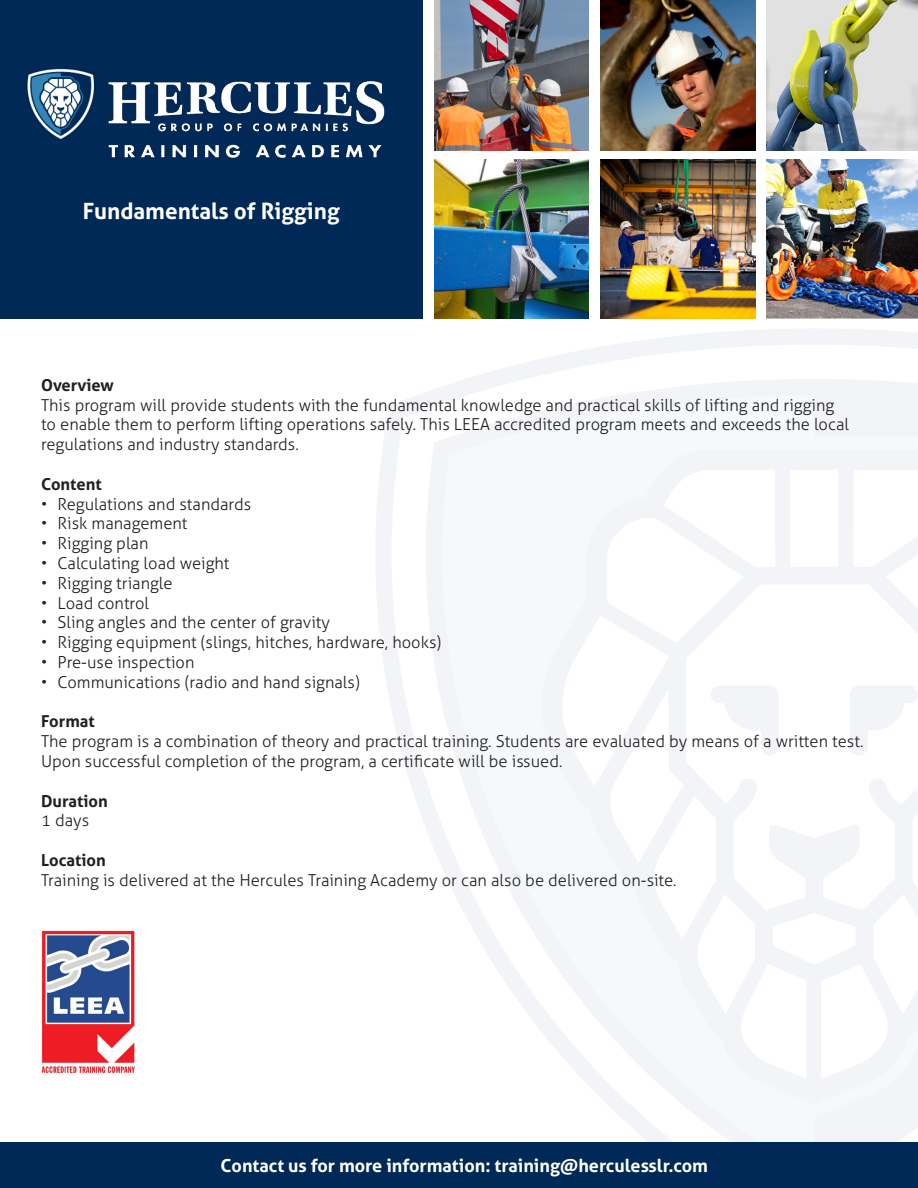
<style>
.page{position:relative;width:918px;height:1188px;background:#fff}
.page>*{position:absolute;margin:0;border:0;box-sizing:border-box;transform-origin:0 0}
.t1{font:700 22.5px "Aller";color:#fff}
.t2{font:700 18px "Aller";color:#fff}
.t3{font:300 16.5px/19.8px "Aller";color:#231f20}
.t4{font:700 16.5px "Aller";color:#231f20}
</style>
<div class="page">
<svg style="left:376px;top:329px;width:542px;height:380px"></svg>
<svg style="left:392px;top:345px;width:526px;height:482px"></svg>
<svg style="left:426px;top:379px;width:492px;height:487px;fill:#f3f4f7"></svg>
<svg style="left:442px;top:395px;width:476px;height:747px;fill:#f5f9fb"></svg>
<svg style="left:540px;top:449px;width:378px;height:655px;fill:#f5f9fb"></svg>
<svg style="left:558px;top:470px;width:360px;height:609px"></svg>
<div style="left:0;top:0;width:423px;height:319px;background:#002958"></div>
<img style="left:767px;top:0;width:151px;height:150px">
<img style="left:767px;top:160px;width:151px;height:159px">
<img style="left:434px;top:160px;width:155px;height:159px">
<img style="left:600px;top:160px;width:155px;height:159px">
<img style="left:600px;top:0;width:155px;height:150px">
<img style="left:434px;top:0;width:155px;height:150px">
<div style="left:0;top:1142px;width:918px;height:46px;background:#002958"></div>
<img style="left:41px;top:930px;width:94px;height:144px">
<img style="left:26px;top:67px;width:359px;height:91px">
<p class="t1" style="left:83px;top:197px;width:258px">Fundamentals of Rigging</p>
<p class="t4" style="left:41px;top:375px;width:74px">Overview</p>
<p class="t3" style="left:41px;top:395px;width:810px">This program will provide students with the fundamental knowledge and practical skills of lifting and rigging to enable them to perform lifting operations safely. This LEEA accredited program meets and exceeds the local regulations and industry standards.</p>
<p class="t4" style="left:41px;top:474px;width:62px">Content</p>
<p class="t3" style="left:41px;top:494px;width:212px">• Regulations and standards</p>
<p class="t3" style="left:41px;top:514px;width:148px">• Risk management</p>
<p class="t3" style="left:41px;top:533px;width:109px">• Rigging plan</p>
<p class="t3" style="left:41px;top:553px;width:190px">• Calculating load weight</p>
<p class="t3" style="left:41px;top:573px;width:133px">• Rigging triangle</p>
<p class="t3" style="left:41px;top:593px;width:110px">• Load control</p>
<p class="t3" style="left:41px;top:613px;width:290px">• Sling angles and the center of gravity</p>
<p class="t3" style="left:41px;top:632px;width:402px">• Rigging equipment (slings, hitches, hardware, hooks)</p>
<p class="t3" style="left:41px;top:652px;width:155px">• Pre-use inspection</p>
<p class="t3" style="left:41px;top:672px;width:320px">• Communications (radio and hand signals)</p>
<p class="t4" style="left:41px;top:711px;width:55px">Format</p>
<p class="t3" style="left:41px;top:731px;width:824px">The program is a combination of theory and practical training. Students are evaluated by means of a written test.<br>Upon successful completion of the program, a certificate will be issued.</p>
<p class="t4" style="left:41px;top:790px;width:68px">Duration</p>
<p class="t3" style="left:41px;top:811px;width:50px">1 days</p>
<p class="t4" style="left:41px;top:850px;width:66px">Location</p>
<p class="t3" style="left:41px;top:870px;width:637px">Training is delivered at the Hercules Training Academy or can also be delivered on-site.</p>
<p class="t2" style="left:221px;top:1154px;width:489px">Contact us for more information: training@herculesslr.com</p>
</div>
